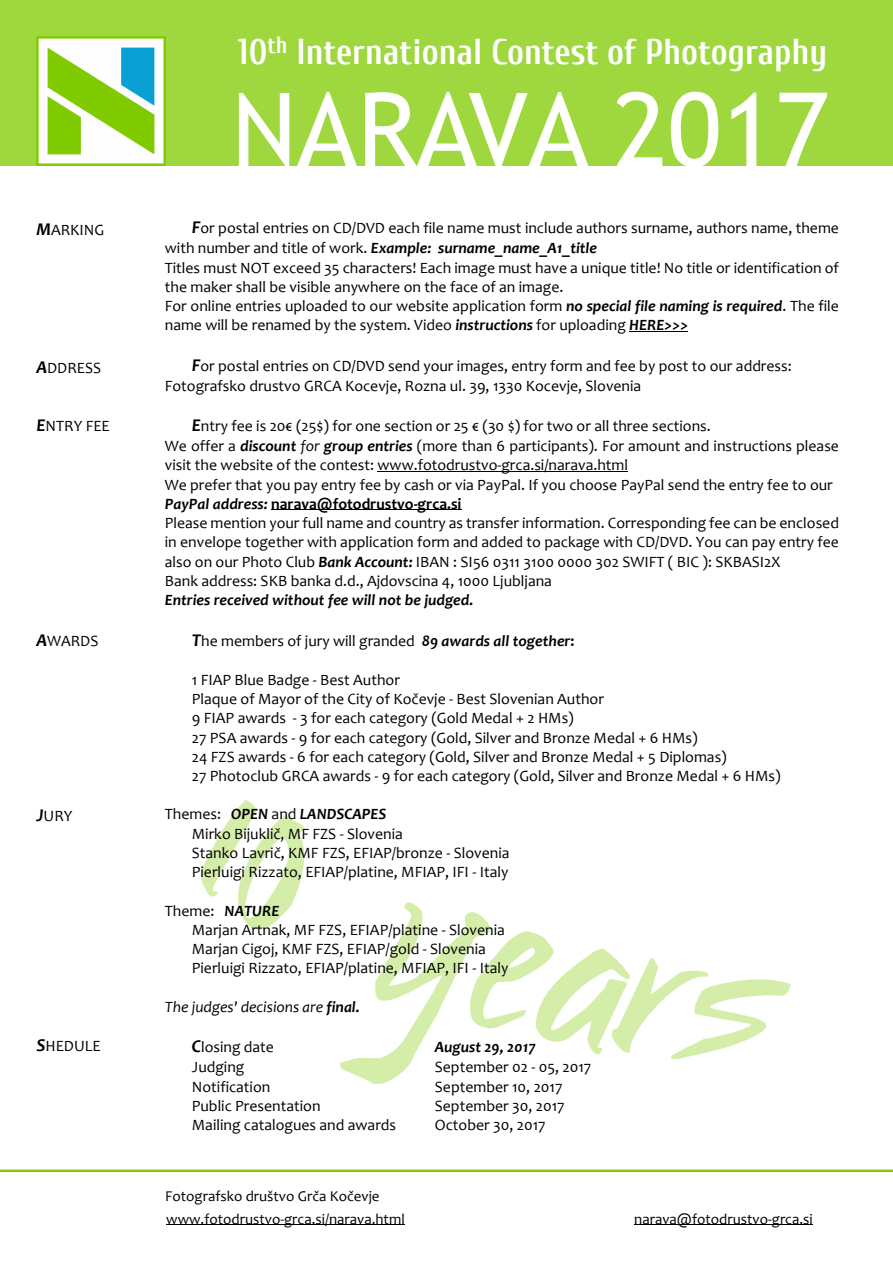
<style>
.page{position:relative;width:893px;height:1263px;background:#fff}
.page>*{position:absolute;margin:0;border:0;box-sizing:border-box;transform-origin:0 0}
.t1{font:102.45px "Trebuchet MS";color:#fff}
.t2{font:700 36px "Cuprum";color:#fff}
.t3{font:15.75px/19.4px "Candara";color:#000}
.t4{font:italic 15.75px "Candara";color:#000}
.t5{font:italic 700 15.75px "Candara";color:#000}
.t6{font:15px "Candara";color:#000}
.s1{font-weight:700;font-style:italic;font-size:18px}
.s2{font-weight:700;font-style:italic}
.s3{font-style:italic}
.s4{font-weight:700}
</style>
<div class="page">
<div style="left:0;top:0;width:893px;height:165px;background:#9ed83e"></div>
<img style="left:36px;top:36px;width:129px;height:129px">
<hr style="left:0;top:1170px;width:893px;height:1px;background:#80cc00">
<hr style="left:166px;top:1225px;width:114px;height:1px;background:#000">
<hr style="left:280px;top:1225px;width:125px;height:1px;background:#000">
<hr style="left:634px;top:1225px;width:134px;height:1px;background:#000">
<hr style="left:768px;top:1225px;width:45px;height:1px;background:#000">
<svg style="left:201px;top:800px;width:103px;height:129px"></svg>
<svg style="left:340px;top:902px;width:451px;height:182px"></svg>
<hr style="left:629px;top:331px;width:59px;height:1px;background:#000">
<hr style="left:378px;top:471px;width:250px;height:1px;background:#000">
<hr style="left:271px;top:510px;width:191px;height:1px;background:#000">
<p class="t3" style="left:36px;top:222px;width:69px"><span class="s1">M</span>ARKING</p>
<p class="t3" style="left:36px;top:360px;width:66px"><span class="s1">A</span>DDRESS</p>
<p class="t3" style="left:36px;top:418px;width:75px"><span class="s1">E</span>NTRY FEE</p>
<p class="t3" style="left:36px;top:633px;width:64px"><span class="s1">A</span>WARDS</p>
<p class="t3" style="left:36px;top:807px;width:38px"><span class="s1">J</span>URY</p>
<p class="t3" style="left:36px;top:1037px;width:66px"><span class="s1">S</span>HEDULE</p>
<p class="t2" style="left:238px;top:32px;width:591px">10<sup>th</sup> International Contest of Photography</p>
<p class="t1" style="left:231px;top:91px;width:599px">NARAVA 2017</p>
<p class="t3" style="left:165px;top:220px;width:676px;text-indent:27px"><span class="s1">F</span>or postal entries on CD/DVD each file name must include authors surname, authors name, theme with number and title of work. <span class="s2">Example: surname_name_A1_title<br></span>Titles must NOT exceed 35 characters! Each image must have a unique title! No title or identification of the maker shall be visible anywhere on the face of an image.<br>For online entries uploaded to our website application form <span class="s2">no special file naming is required</span>. The file name will be renamed by the system. Video <span class="s2">instructions</span> for uploading <span class="s2">HERE&gt;&gt;&gt;</span></p>
<p class="t3" style="left:165px;top:357px;width:628px;line-height:19.8px;text-indent:27px"><span class="s1">F</span>or postal entries on CD/DVD send your images, entry form and fee by post to our address:<br>Fotografsko drustvo GRCA Kocevje, Rozna ul. 39, 1330 Kocevje, Slovenia</p>
<p class="t3" style="left:165px;top:418px;width:676px;text-indent:27px"><span class="s1">E</span>ntry fee is 20€ (25$) for one section or 25 € (30 $) for two or all three sections.<br>We offer a <span class="s2">discount</span> <span class="s3">for</span> <span class="s2">group entries</span> (more than 6 participants). For amount and instructions please visit the website of the contest: www.fotodrustvo-grca.si/narava.html<br>We prefer that you pay entry fee by cash or via PayPal. If you choose PayPal send the entry fee to our <span class="s2">PayPal address:</span> <span class="s4">narava@fotodrustvo-grca.si<br></span>Please mention your full name and country as transfer information. Corresponding fee can be enclosed in envelope together with application form and added to package with CD/DVD. You can pay entry fee also on our Photo Club <span class="s2">Bank Account:</span> IBAN : SI56 0311 3100 0000 302 SWIFT ( BIC ): SKBASI2X<br>Bank address: SKB banka d.d., Ajdovscina 4, 1000 Ljubljana<br><span class="s2">Entries received without fee will not be judged.</span></p>
<p class="t3" style="left:192px;top:632px;width:384px"><span class="s1">T</span>he members of jury will granded <span class="s2">89 awards all together</span><span class="s4">:</span></p>
<p class="t3" style="left:192px;top:672px;width:590px">1 FIAP Blue Badge - Best Author<br>Plaque of Mayor of the City of Kočevje - Best Slovenian Author<br>9 FIAP awards - 3 for each category (Gold Medal + 2 HMs)<br>27 PSA awards - 9 for each category (Gold, Silver and Bronze Medal + 6 HMs)<br>24 FZS awards - 6 for each category (Gold, Silver and Bronze Medal + 5 Diplomas)<br>27 Photoclub GRCA awards - 9 for each category (Gold, Silver and Bronze Medal + 6 HMs)</p>
<p class="t3" style="left:192px;top:806px;width:319px;text-indent:-27px">Themes: <span class="s2">OPEN</span> and <span class="s2">LANDSCAPES<br></span>Mirko Bijuklič, MF FZS - Slovenia<br>Stanko Lavrič, KMF FZS, EFIAP/bronze - Slovenia Pierluigi Rizzato, EFIAP/platine, MFIAP, IFI - Italy</p>
<p class="t3" style="left:192px;top:902px;width:318px;text-indent:-27px">Theme: <span class="s2">NATURE<br></span>Marjan Artnak, MF FZS, EFIAP/platine - Slovenia Marjan Cigoj, KMF FZS, EFIAP/gold - Slovenia Pierluigi Rizzato, EFIAP/platine, MFIAP, IFI - Italy</p>
<p class="t4" style="left:165px;top:1000px;width:197px">The judges' decisions are <span class="s4">final.</span></p>
<p class="t3" style="left:192px;top:1039px;width:84px"><span class="s1">C</span>losing date</p>
<p class="t5" style="left:435px;top:1041px;width:103px">August 29, 2017</p>
<p class="t3" style="left:192px;top:1059px;width:54px">Judging</p>
<p class="t3" style="left:435px;top:1059px;width:158px">September 02 - 05, 2017</p>
<p class="t3" style="left:192px;top:1078px;width:80px">Notification</p>
<p class="t3" style="left:435px;top:1078px;width:129px">September 10, 2017</p>
<p class="t3" style="left:192px;top:1097px;width:130px">Public Presentation</p>
<p class="t3" style="left:435px;top:1097px;width:131px">September 30, 2017</p>
<p class="t3" style="left:192px;top:1117px;width:206px">Mailing catalogues and awards</p>
<p class="t3" style="left:435px;top:1117px;width:112px">October 30, 2017</p>
<p class="t6" style="left:165px;top:1190px;width:216px">Fotografsko društvo Grča Kočevje</p>
<p class="t6" style="left:166px;top:1213px;width:240px">www.fotodrustvo-grca.si/narava.html</p>
<p class="t6" style="left:634px;top:1213px;width:180px">narava@fotodrustvo-grca.si</p>
</div>
